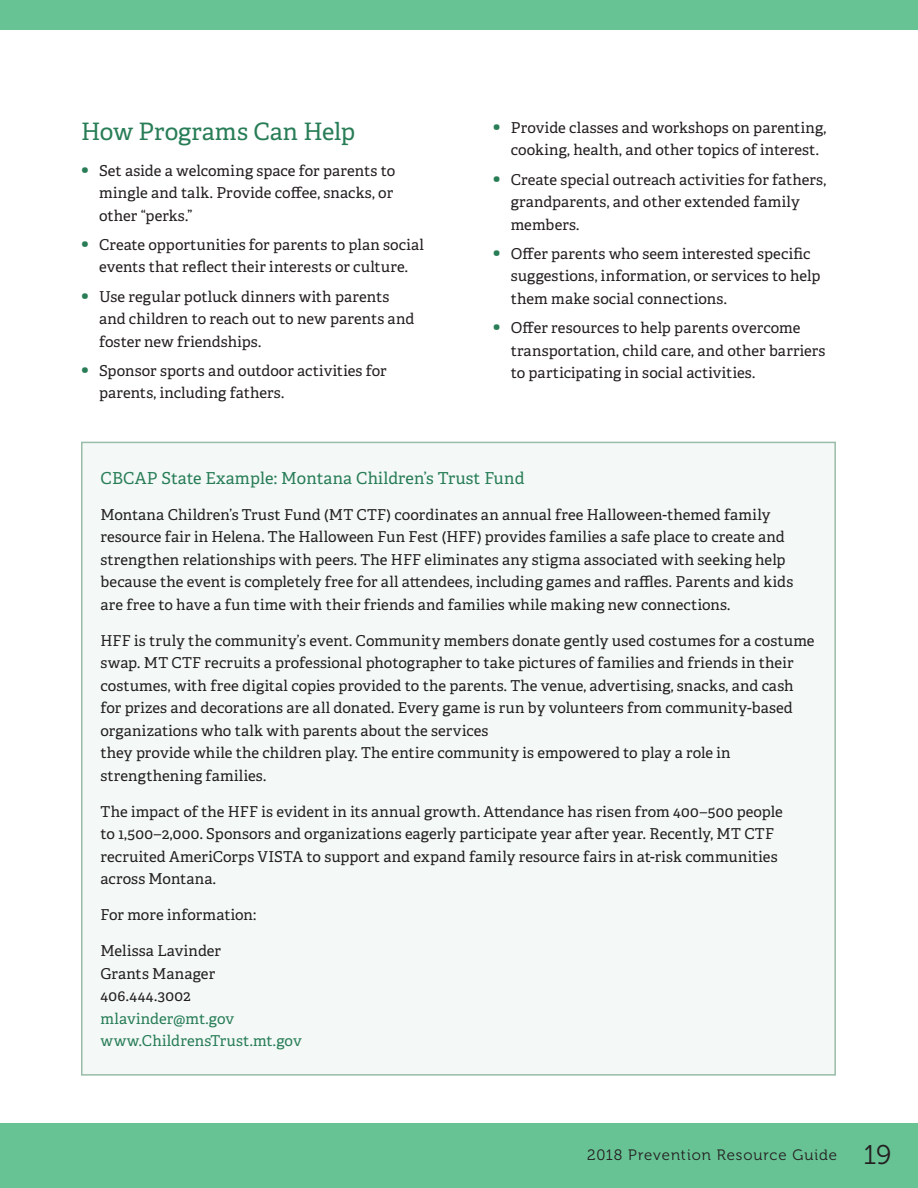
<style>
.page{position:relative;width:918px;height:1188px;background:#fff}
.page>*{position:absolute;margin:0;border:0;box-sizing:border-box;transform-origin:0 0}
.t1{font:24px "Adelle PE";letter-spacing:-.005em;color:#287d57}
.t2{font:16.5px "Adelle PE";letter-spacing:.01em;color:#287d57}
.t3{font:15px/22.5px "Adelle PE";letter-spacing:.005em;color:#231f20}
.t4{font:15px/22.5px "Adelle PE";letter-spacing:.01em;color:#287d57}
.t5{font:15px "Museo 300";letter-spacing:.06em;color:#231f20}
.s1{font-size:21px;color:#287d57}
.s2{color:#231f20}
.s3{font-size:27px}
</style>
<div class="page">
<div style="left:1px;top:1123px;width:917px;height:65px;background:#67c294"></div>
<hr style="left:0;top:1123px;width:1px;height:65px;background:#67c294">
<div style="left:1px;top:0;width:917px;height:29px;background:#67c294"></div>
<svg style="left:0;top:0;width:1px;height:29px"></svg>
<div style="left:82px;top:442px;width:753px;height:633px;background:#f4f9f8"></div>
<h3 class="t1" style="left:81px;top:114px;width:276px">How Programs Can Help</h3>
<p class="t3" style="left:99px;top:158px;width:298px;text-indent:-18px"><span class="s1">•</span> Set aside a welcoming space for parents to mingle and talk. Provide coffee, snacks, or other “perks.”</p>
<p class="t3" style="left:81px;top:233px;width:344px;text-align:center"><span class="s1">•</span> Create opportunities for parents to plan social events that reflect their interests or culture.</p>
<p class="t3" style="left:99px;top:284px;width:317px;text-indent:-18px"><span class="s1">•</span> Use regular potluck dinners with parents and children to reach out to new parents and foster new friendships.</p>
<p class="t3" style="left:99px;top:359px;width:289px;text-indent:-18px"><span class="s1">•</span> Sponsor sports and outdoor activities for parents, including fathers.</p>
<p class="t3" style="left:511px;top:116px;width:317px;text-indent:-18px"><span class="s1">•</span> Provide classes and workshops on parenting, cooking, health, and other topics of interest.</p>
<p class="t3" style="left:511px;top:167px;width:317px;text-indent:-18px"><span class="s1">•</span> Create special outreach activities for fathers, grandparents, and other extended family members.</p>
<p class="t3" style="left:511px;top:242px;width:311px;text-indent:-18px"><span class="s1">•</span> Offer parents who seem interested specific suggestions, information, or services to help them make social connections.</p>
<p class="t3" style="left:511px;top:316px;width:316px;text-indent:-18px"><span class="s1">•</span> Offer resources to help parents overcome transportation, child care, and other barriers to participating in social activities.</p>
<p class="t2" style="left:100px;top:466px;width:426px">CBCAP State Example: Montana Children’s Trust Fund</p>
<p class="t3" style="left:100px;top:502px;width:694px">Montana Children’s Trust Fund (MT CTF) coordinates an annual free Halloween-themed family resource fair in Helena. The Halloween Fun Fest (HFF) provides families a safe place to create and strengthen relationships with peers. The HFF eliminates any stigma associated with seeking help because the event is completely free for all attendees, including games and raffles. Parents and kids are free to have a fun time with their friends and families while making new connections.</p>
<p class="t3" style="left:100px;top:628px;width:716px">HFF is truly the community’s event. Community members donate gently used costumes for a costume swap. MT CTF recruits a professional photographer to take pictures of families and friends in their costumes, with free digital copies provided to the parents. The venue, advertising, snacks, and cash for prizes and decorations are all donated. Every game is run by volunteers from community-based organizations who talk with parents about the services<br>they provide while the children play. The entire community is empowered to play a role in strengthening families.</p>
<p class="t3" style="left:100px;top:799px;width:684px">The impact of the HFF is evident in its annual growth. Attendance has risen from 400–500 people to 1,500–2,000. Sponsors and organizations eagerly participate year after year. Recently, MT CTF recruited AmeriCorps VISTA to support and expand family resource fairs in at-risk communities across Montana.</p>
<p class="t3" style="left:100px;top:903px;width:158px">For more information:</p>
<p class="t4" style="left:100px;top:939px;width:203px"><span class="s2">Melissa Lavinder<br>Grants Manager<br>406.444.3002 </span>mlavinder@mt.gov www.ChildrensTrust.mt.gov</p>
<p class="t5" style="left:587px;top:1146px;width:306px">2018 Prevention Resource Guide <span class="s3">19</span></p>
</div>
